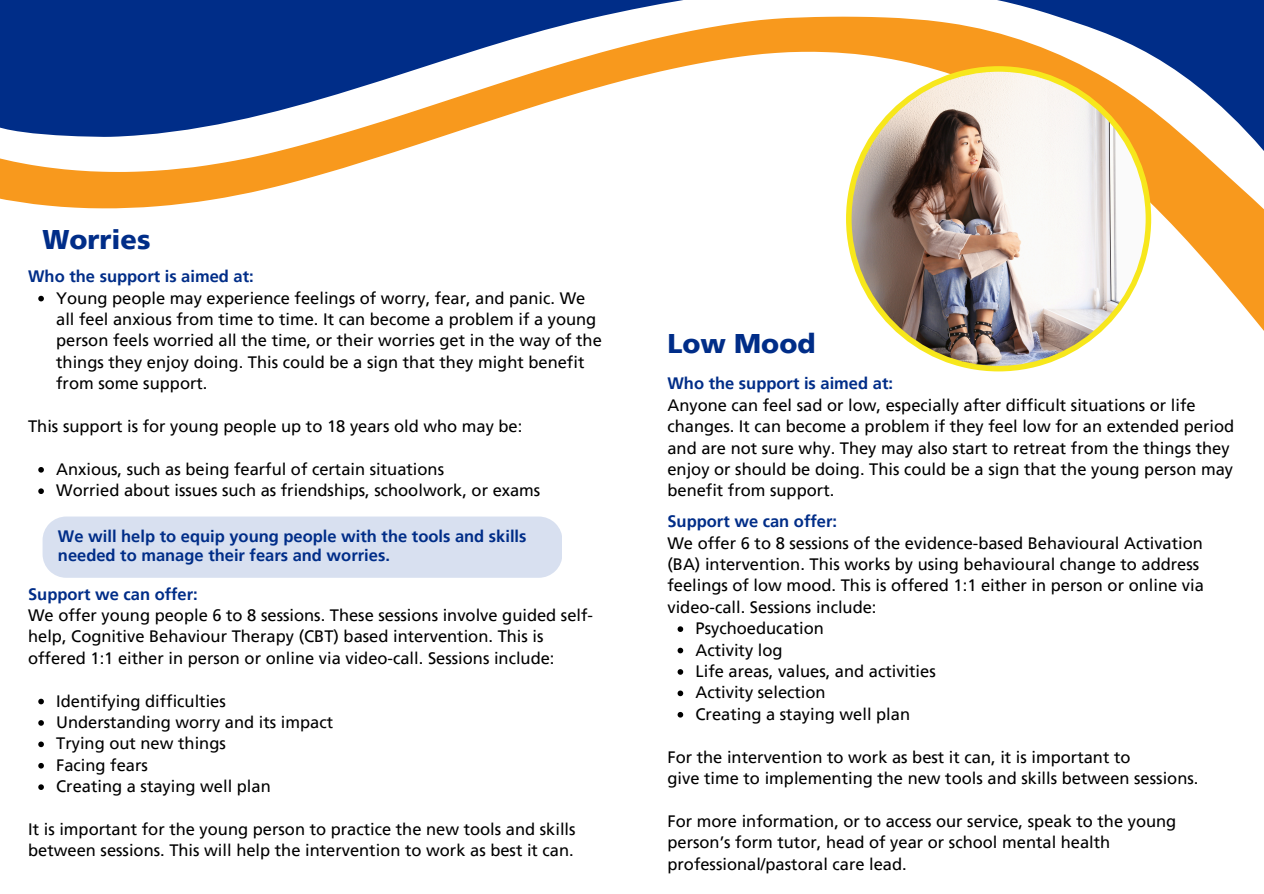
<style>
.page{position:relative;width:1264px;height:894px;background:#fff}
.page>*{position:absolute;margin:0;border:0;box-sizing:border-box;transform-origin:0 0}
.t1{font:900 27px "Frutiger LT Pro";color:#002d88}
.t2{font:16.5px/21.5px "Frutiger LT Pro";color:#000}
.t3{font:700 16.5px/19.2px "Frutiger LT Pro";color:#002d88}
</style>
<div class="page">
<svg style="left:0;top:0;width:1263px;height:17px;fill:#002d88"></svg>
<svg style="left:0;top:17px;width:1263px;height:313px"></svg>
<img style="left:846px;top:66px;width:305px;height:305px">
<div style="left:43px;top:516px;width:519px;height:61px;background:#d8e0f0"></div>
<svg style="left:38px;top:296px;width:6px;height:5px"></svg>
<svg style="left:38px;top:467px;width:6px;height:5px"></svg>
<svg style="left:38px;top:488px;width:6px;height:6px"></svg>
<svg style="left:38px;top:698px;width:6px;height:6px"></svg>
<svg style="left:38px;top:720px;width:6px;height:5px"></svg>
<svg style="left:38px;top:741px;width:6px;height:6px"></svg>
<svg style="left:38px;top:763px;width:6px;height:5px"></svg>
<svg style="left:38px;top:784px;width:6px;height:5px"></svg>
<svg style="left:677px;top:626px;width:6px;height:5px"></svg>
<svg style="left:677px;top:647px;width:6px;height:6px"></svg>
<svg style="left:677px;top:669px;width:6px;height:5px"></svg>
<svg style="left:677px;top:690px;width:6px;height:6px"></svg>
<svg style="left:677px;top:711px;width:6px;height:6px"></svg>
<p class="t1" style="left:43px;top:223px;width:110px">Worries</p>
<p class="t3" style="left:28px;top:267px;width:227px">Who the support is aimed at:</p>
<h1 class="t2" style="left:56px;top:287px;width:547px">Young people may experience feelings of worry, fear, and panic. We all feel anxious from time to time. It can become a problem if a young person feels worried all the time, or their worries get in the way of the things they enjoy doing. This could be a sign that they might benefit from some support.</h1>
<h2 class="t2" style="left:28px;top:415px;width:496px">This support is for young people up to 18 years old who may be:</h2>
<p class="t2" style="left:56px;top:458px;width:389px">Anxious, such as being fearful of certain situations</p>
<p class="t2" style="left:56px;top:479px;width:485px">Worried about issues such as friendships, schoolwork, or exams</p>
<p class="t3" style="left:58px;top:526px;width:470px">We will help to equip young people with the tools and skills needed to manage their fears and worries.</p>
<h1 class="t3" style="left:28px;top:584px;width:171px">Support we can offer:</h1>
<p class="t2" style="left:28px;top:604px;width:566px">We offer young people 6 to 8 sessions. These sessions involve guided self&shy;help, Cognitive Behaviour Therapy (CBT) based intervention. This is offered 1:1 either in person or online via video-call. Sessions include:</p>
<p class="t2" style="left:56px;top:689px;width:171px">Identifying difficulties</p>
<h2 class="t2" style="left:56px;top:711px;width:278px">Understanding worry and its impact</h2>
<p class="t2" style="left:56px;top:732px;width:171px">Trying out new things</p>
<p class="t2" style="left:56px;top:754px;width:93px">Facing fears</p>
<p class="t2" style="left:56px;top:775px;width:216px">Creating a staying well plan</p>
<p class="t2" style="left:28px;top:818px;width:549px">It is important for the young person to practice the new tools and skills between sessions. This will help the intervention to work as best it can.</p>
<p class="t1" style="left:667px;top:326px;width:149px">Low Mood</p>
<p class="t3" style="left:667px;top:374px;width:227px">Who the support is aimed at:</p>
<p class="t2" style="left:667px;top:394px;width:568px">Anyone can feel sad or low, especially after difficult situations or life changes. It can become a problem if they feel low for an extended period and are not sure why. They may also start to retreat from the things they enjoy or should be doing. This could be a sign that the young person may benefit from support.</p>
<p class="t3" style="left:667px;top:511px;width:171px">Support we can offer:</p>
<p class="t2" style="left:667px;top:532px;width:538px">We offer 6 to 8 sessions of the evidence-based Behavioural Activation (BA) intervention. This works by using behavioural change to address feelings of low mood. This is offered 1:1 either in person or online via video-call. Sessions include:</p>
<p class="t2" style="left:695px;top:617px;width:130px">Psychoeducation</p>
<p class="t2" style="left:695px;top:638px;width:89px">Activity log</p>
<p class="t2" style="left:695px;top:660px;width:242px">Life areas, values, and activities</p>
<p class="t2" style="left:695px;top:681px;width:132px">Activity selection</p>
<p class="t2" style="left:695px;top:703px;width:216px">Creating a staying well plan</p>
<p class="t2" style="left:667px;top:745px;width:464px">For the intervention to work as best it can, it is important to</p>
<p class="t2" style="left:667px;top:767px;width:532px">give time to implementing the new tools and skills between sessions.</p>
<p class="t2" style="left:667px;top:810px;width:510px">For more information, or to access our service, speak to the young person’s form tutor, head of year or school mental health professional/pastoral care lead.</p>
</div>
